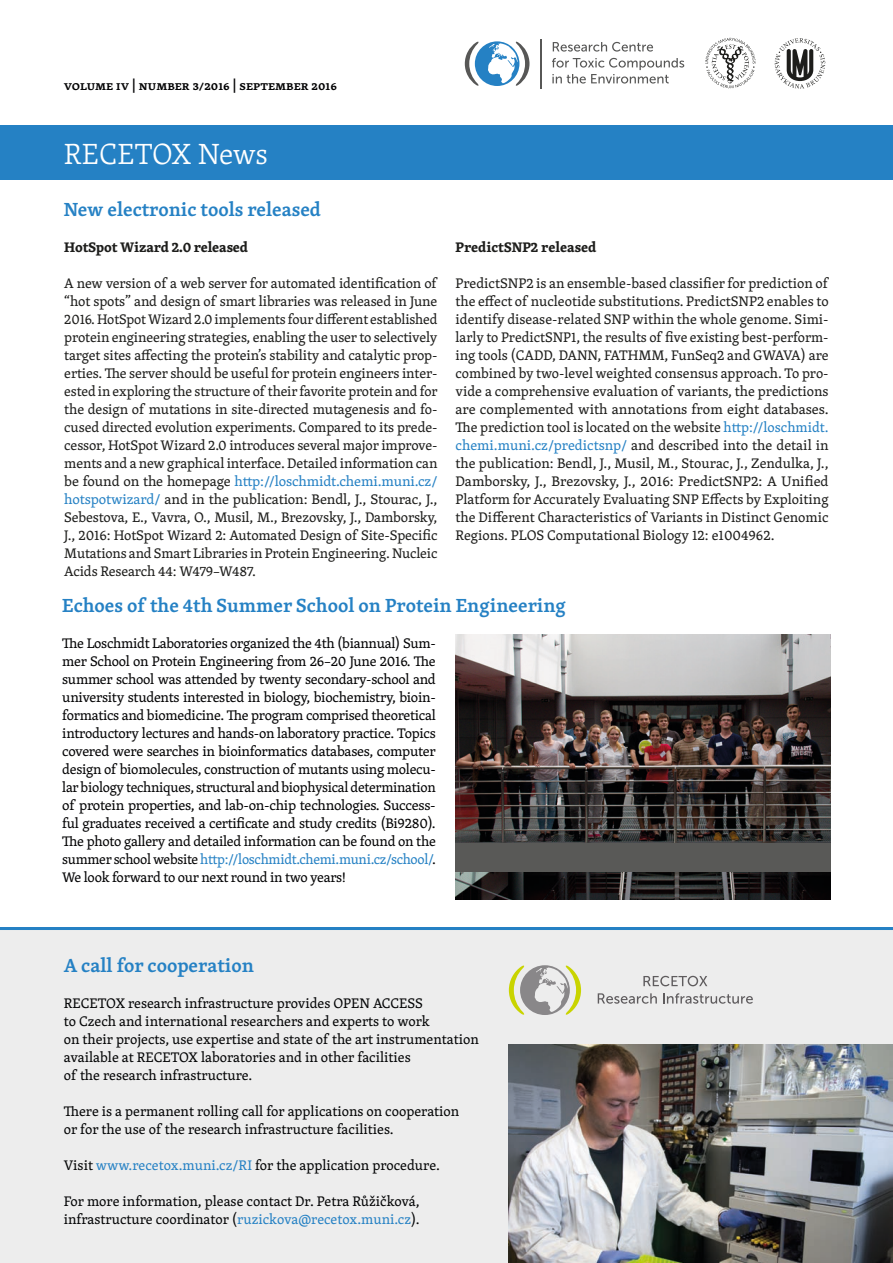
<style>
.page{position:relative;width:893px;height:1263px;background:#fff}
.page>*{position:absolute;margin:0;border:0;box-sizing:border-box;transform-origin:0 0}
.nadpis_casti{font:30px "Skolar Latin Pro Lght";letter-spacing:-.02em;color:#fff}
.t1{font:600 19.5px "Skolar Latin Pro";color:#2581c4}
.t2{font:14.25px/18px "Skolar Latin Pro";letter-spacing:-.01em;color:#1d1d1b;text-align:justify}
.t3{font:14.25px/18px "Skolar Latin Pro";letter-spacing:-.02em;color:#020203;text-align:justify}
.t4{font:14.25px/18px "Skolar Latin Pro";color:#020304}
.t5{font:700 14.25px "Skolar Latin Pro";letter-spacing:-.01em;color:#1d1d1b}
.t6{font:600 13.5px "Skolar Latin Pro";color:#020203}
.s1{color:#2581c4}
</style>
<div class="page">
<svg style="left:705px;top:38px;width:51px;height:50px"></svg>
<svg style="left:775px;top:38px;width:50px;height:51px"></svg>
<hr style="left:540px;top:39px;width:1px;height:50px;background:#575756">
<svg style="left:465px;top:41px;width:64px;height:45px"></svg>
<svg style="left:553px;top:42px;width:100px;height:10px"></svg>
<svg style="left:552px;top:58px;width:132px;height:26px"></svg>
<div style="left:0;top:125px;width:893px;height:55px;background:#2581c4"></div>
<img style="left:455px;top:635px;width:376px;height:264px">
<div style="left:0;top:928px;width:893px;height:335px;background:#ededed"></div>
<hr style="left:0;top:927px;width:893px;height:3px;background:#2581c4">
<svg style="left:509px;top:965px;width:72px;height:50px"></svg>
<svg style="left:643px;top:976px;width:64px;height:10px"></svg>
<svg style="left:598px;top:993px;width:59px;height:11px"></svg>
<svg style="left:663px;top:993px;width:90px;height:11px"></svg>
<img style="left:509px;top:1044px;width:384px;height:219px">
<div style="left:455px;top:843px;width:376px;height:29px;background:#595957"></div>
<p class="t6" style="left:64px;top:75px;width:214px">Volume IV | number 3/2016 | SEPTEMBER</p>
<p class="t6" style="left:312px;top:75px;width:27px">2016</p>
<p class="nadpis_casti" style="left:64px;top:132px;width:206px">RECETOX News</p>
<h1 class="t1" style="left:64px;top:194px;width:259px">New electronic tools released</h1>
<p class="t5" style="left:64px;top:236px;width:185px">HotSpot Wizard 2.0 released</p>
<p class="t2" style="left:64px;top:274px;width:375px">A new version of a web server for automated identification of “hot spots” and design of smart libraries was released in June 2016. HotSpot Wizard 2.0 implements four different established protein engineering strategies, enabling the user to selectively target sites affecting the protein’s stability and catalytic prop&shy;erties. The server should be useful for protein engineers inter&shy;ested in exploring the structure of their favorite protein and for the design of mutations in site-directed mutagenesis and fo&shy;cused directed evolution experiments. Compared to its prede&shy;cessor, HotSpot Wizard 2.0 introduces several major improve&shy;ments and a new graphical interface. Detailed information can be found on the homepage <span class="s1">http://loschmidt.chemi.muni.cz/ hotspotwizard/</span> and in the publication: Bendl, J., Stourac, J., Sebestova, E., Vavra, O., Musil, M., Brezovsky, J., Damborsky, J., 2016: HotSpot Wizard 2: Automated Design of Site-Specific Mutations and Smart Libraries in Protein Engineering. Nucleic Acids Research 44: W479–W487.</p>
<p class="t5" style="left:455px;top:236px;width:143px">PredictSNP2 released</p>
<p class="t2" style="left:455px;top:274px;width:375px">PredictSNP2 is an ensemble-based classifier for prediction of the effect of nucleotide substitutions. PredictSNP2 enables to identify disease-related SNP within the whole genome. Simi&shy;larly to PredictSNP1, the results of five existing best-perform&shy;ing tools (CADD, DANN, FATHMM, FunSeq2 and GWAVA) are combined by two-level weighted consensus approach. To pro&shy;vide a comprehensive evaluation of variants, the predictions are complemented with annotations from eight databases.<br>The prediction tool is located on the website <span class="s1">http://loschmidt. chemi.muni.cz/predictsnp/</span> and described into the detail in the publication: Bendl, J., Musil, M., Stourac, J., Zendulka, J., Damborsky, J., Brezovsky, J., 2016: PredictSNP2: A Unified Platform for Accurately Evaluating SNP Effects by Exploiting the Different Characteristics of Variants in Distinct Genomic Regions. PLOS Computational Biology 12: e1004962.</p>
<h1 class="t1" style="left:62px;top:590px;width:505px">Echoes of the 4th Summer School on Protein Engineering</h1>
<p class="t3" style="left:62px;top:634px;width:375px">The Loschmidt Laboratories organized the 4th (biannual) Sum&shy;mer School on Protein Engineering from 26–20 June 2016. The summer school was attended by twenty secondary-school and university students interested in biology, biochemistry, bioin&shy;formatics and biomedicine. The program comprised theoretical introductory lectures and hands-on laboratory practice. Topics covered were searches in bioinformatics databases, computer design of biomolecules, construction of mutants using molecu&shy;lar biology techniques, structural and biophysical determination of protein properties, and lab-on-chip technologies. Success&shy;ful graduates received a certificate and study credits (Bi9280).<br>The photo gallery and detailed information can be found on the summer school website <span class="s1">http://loschmidt.chemi.muni.cz/school/</span>.<br>We look forward to our next round in two years!</p>
<h1 class="t1" style="left:64px;top:950px;width:192px">A call for cooperation</h1>
<p class="t4" style="left:64px;top:994px;width:417px">RECETOX research infrastructure provides OPEN ACCESS<br>to Czech and international researchers and experts to work<br>on their projects, use expertise and state of the art instrumentation available at RECETOX laboratories and in other facilities<br>of the research infrastructure.</p>
<p class="t4" style="left:64px;top:1102px;width:397px">There is a permanent rolling call for applications on cooperation or for the use of the research infrastructure facilities.</p>
<p class="t4" style="left:64px;top:1156px;width:378px">Visit <span class="s1">www.recetox.muni.cz/RI</span> for the application procedure.</p>
<p class="t4" style="left:64px;top:1192px;width:357px">For more information, please contact Dr. Petra Růžičková, infrastructure coordinator (<span class="s1">ruzickova@recetox.muni.cz</span>).</p>
</div>
